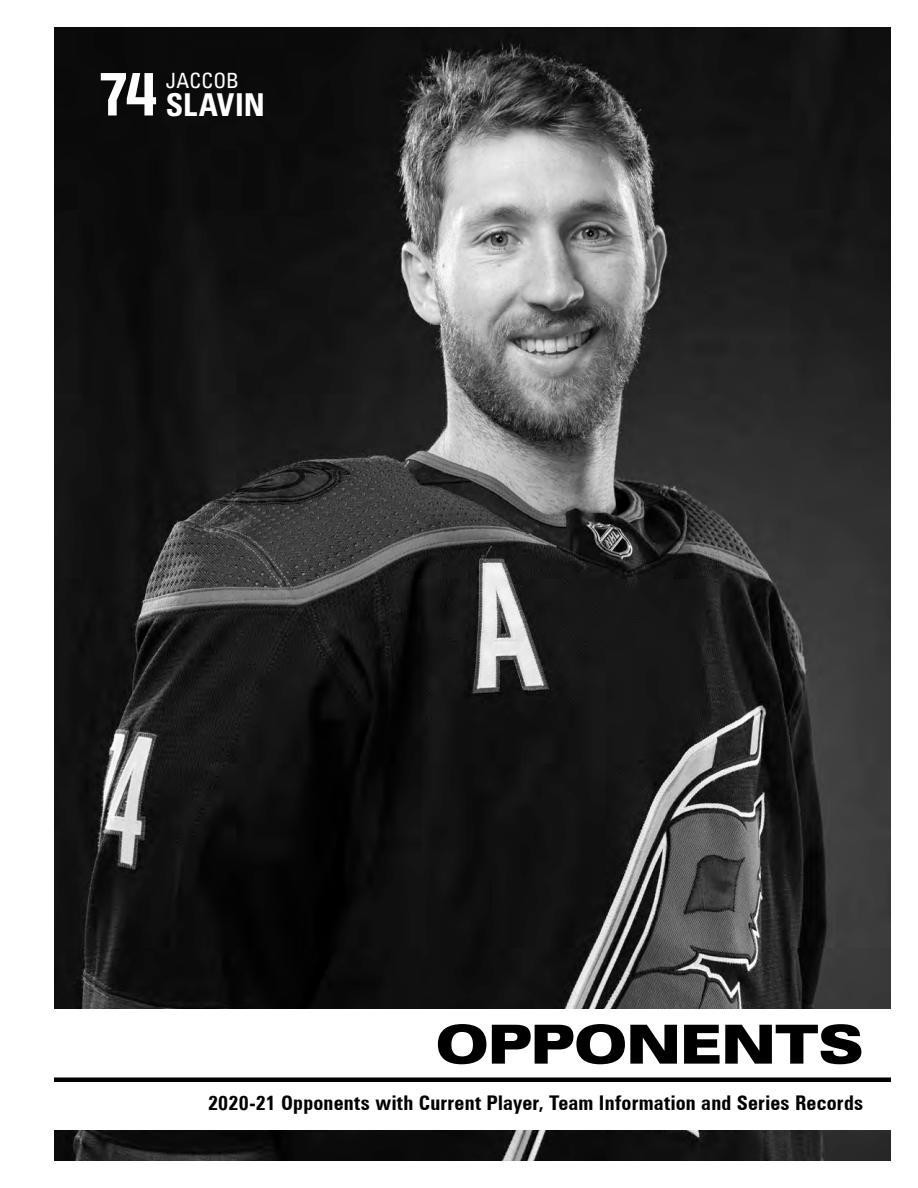
<style>
.page{position:relative;width:918px;height:1188px;background:#fff}
.page>*{position:absolute;margin:0;border:0;box-sizing:border-box;transform-origin:0 0}
.Personal_Info_Paragr{font:800 61.5px "United Sans Semi Cond";color:#fff}
.Personal_Info_Paragr-2{font:54px "Zurich Ultra Black Extended BT";color:#000}
.Personal_Info_Paragr-3{font:700 condensed 31.5px "Univers";color:#fff}
.Personal_Info_Paragr-4{font:condensed 21px "Univers";letter-spacing:.01em;color:#fff}
.Personal_Info_Paragr-5{font:20.25px "Zurich Bold Condensed BT";letter-spacing:.01em;color:#000}
</style>
<div class="page">
<img style="left:55px;top:28px;width:835px;height:1132px">
<div style="left:44px;top:1009px;width:857px;height:121px;background:#fff"></div>
<hr style="left:54px;top:1078px;width:837px;height:4px;background:#000">
<p class="Personal_Info_Paragr" style="left:100px;top:62px;width:59px">74</p>
<p class="Personal_Info_Paragr-4" style="left:166px;top:67px;width:75px">JACCOB</p>
<p class="Personal_Info_Paragr-3" style="left:166px;top:86px;width:101px">SLAVIN</p>
<p class="Personal_Info_Paragr-2" style="left:436px;top:1013px;width:429px">OPPONENTS</p>
<p class="Personal_Info_Paragr-5" style="left:208px;top:1091px;width:657px">2020-21 Opponents with Current Player, Team Information and Series Records</p>
</div>
